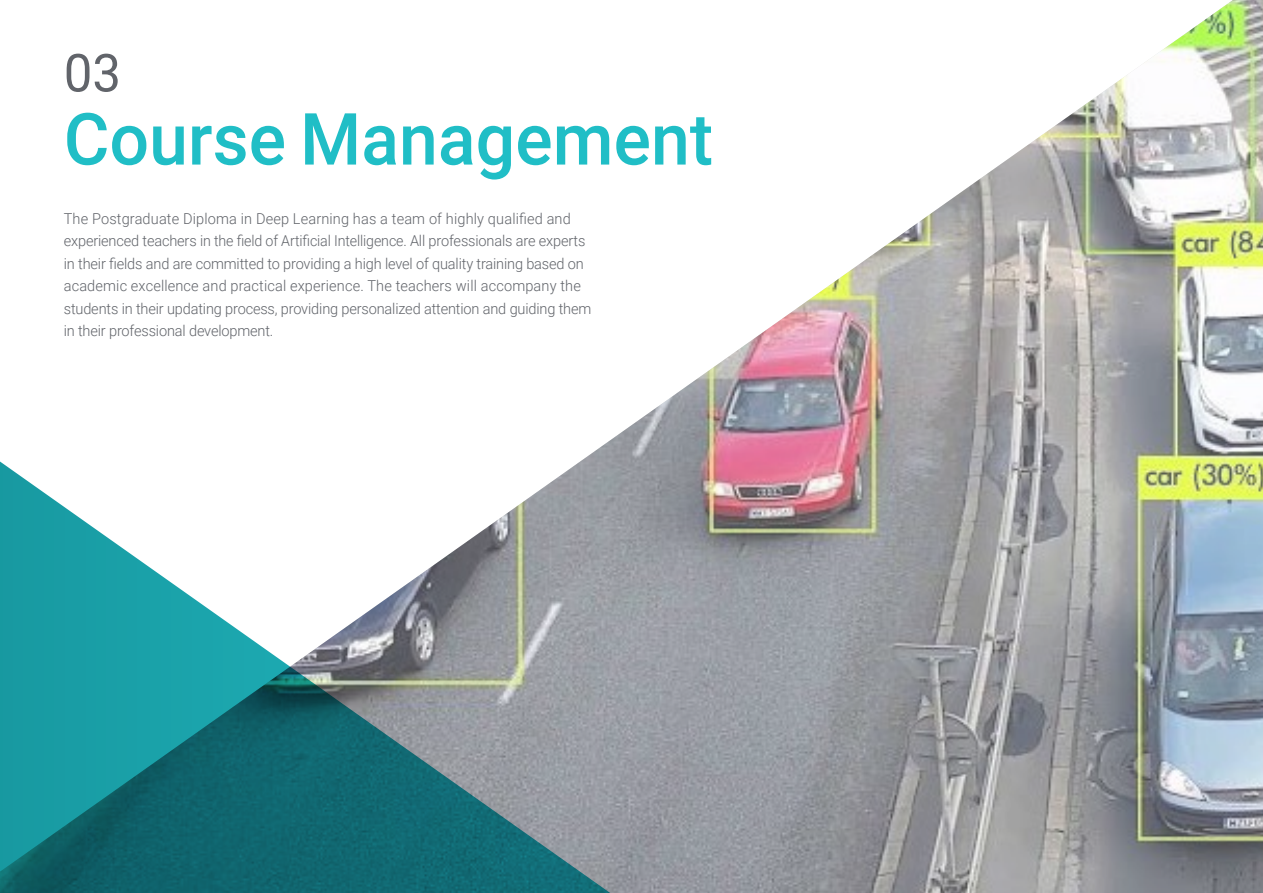
<style>
.page{position:relative;width:1263px;height:893px;background:#fff}
.page>*{position:absolute;margin:0;border:0;box-sizing:border-box;transform-origin:0 0}
.t1{font:500 72px "Roboto";color:#20bec6}
.t2{font:52.5px "Roboto";color:#61646a}
.t3{font:300 15px/22.5px "Roboto";letter-spacing:-.01em;color:#61646a}
</style>
<div class="page">
<img style="left:602px;top:0;width:661px;height:893px">
<svg style="left:0;top:446px;width:640px;height:447px"></svg>
<h2 class="t2" style="left:64px;top:36px;width:59px">03</h2>
<h1 class="t1" style="left:64px;top:89px;width:651px">Course Management</h1>
<p class="t3" style="left:64px;top:207px;width:529px">The Postgraduate Diploma in Deep Learning has a team of highly qualified and experienced teachers in the field of Artificial Intelligence. All professionals are experts in their fields and are committed to providing a high level of quality training based on academic excellence and practical experience. The teachers will accompany the students in their updating process, providing personalized attention and guiding them in their professional development.</p>
</div>
